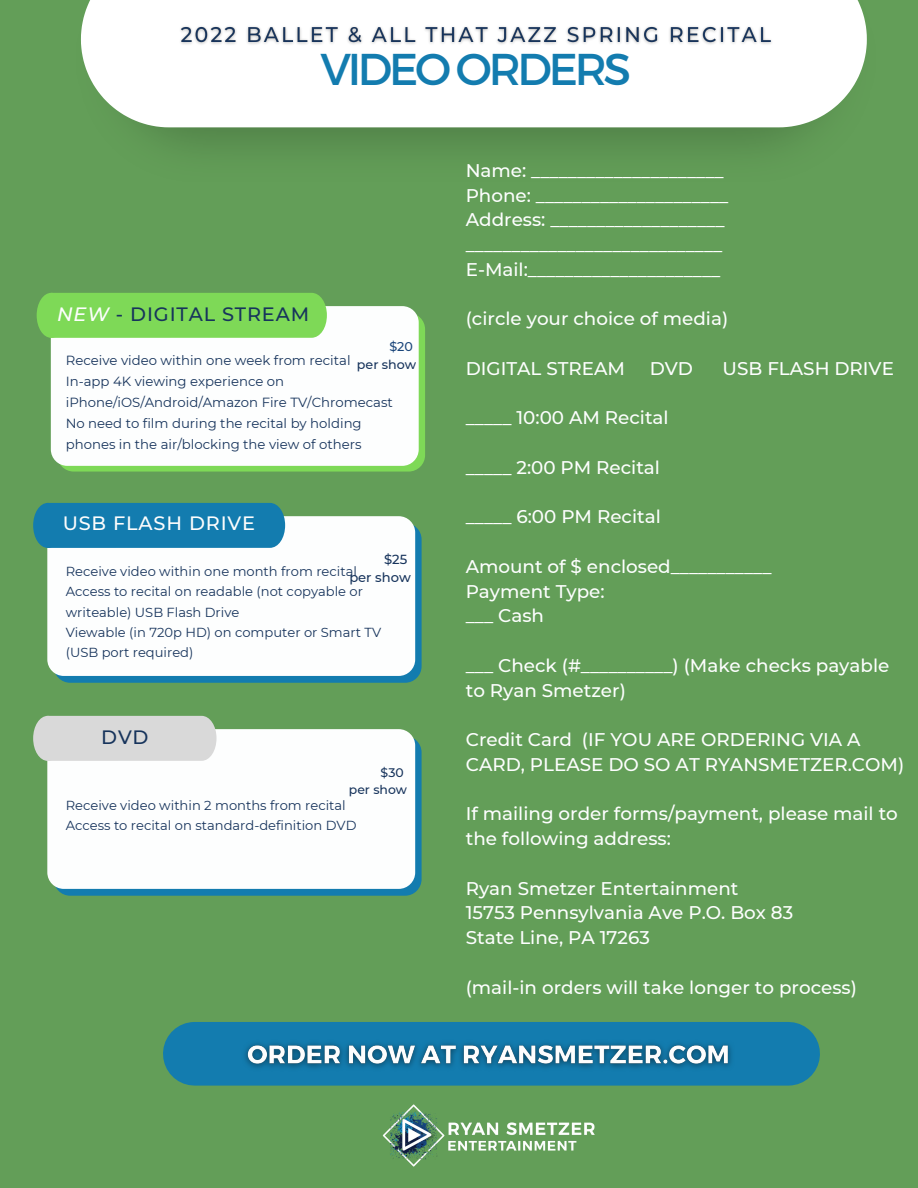
<style>
.page{position:relative;width:918px;height:1188px;background:#639e58}
.page>*{position:absolute;margin:0;border:0;box-sizing:border-box;transform-origin:0 0}
.t1{font:44.55px "Montserrat";letter-spacing:-.075em;color:#137caf}
.t2{font:500 19.35px "Montserrat";letter-spacing:.045em;color:#17345c}
.t3{font:500 19.35px "Montserrat";letter-spacing:.045em;color:#fdfdfd}
.t4{font:500 18.3px/24.8px "Montserrat";color:#fdfefe}
.t5{font:13.2px/21px "Montserrat";color:#17345c}
.t6{font:13.05px/20.2px "Montserrat";color:#17345c}
.t7{font:500 13.05px "Montserrat";color:#17345c}
.t8{font:500 12.6px "Montserrat";color:#17345c}
.t9{font:500 12.6px "Montserrat";color:#1b467b}
.t10{font:500 12.45px "Montserrat";color:#17345c}
.s1{font-style:italic;color:#fdfefe}
</style>
<div class="page">
<div style="left:57px;top:313px;width:368px;height:159px;background:#7ed957;border-radius:16px"></div>
<div style="left:51px;top:306px;width:368px;height:160px;background:#fdfefe;border-radius:16px"></div>
<div style="left:37px;top:293px;width:290px;height:45px;background:#7ed957"></div>
<div style="left:54px;top:523px;width:368px;height:160px;background:#137caf;border-radius:16px"></div>
<div style="left:47px;top:516px;width:368px;height:160px;background:#fdfefe;border-radius:16px"></div>
<div style="left:33px;top:503px;width:252px;height:45px;background:#137caf"></div>
<div style="left:54px;top:736px;width:368px;height:160px;background:#137caf;border-radius:16px"></div>
<div style="left:47px;top:729px;width:368px;height:160px;background:#fdfefe;border-radius:16px"></div>
<div style="left:33px;top:716px;width:184px;height:45px;background:#d9d9d9"></div>
<img style="left:382px;top:1104px;width:213px;height:63px">
<div style="left:194px;top:1022px;width:595px;height:63px;background:#137caf"></div>
<div style="left:145px;top:127px;width:662px;height:23px;background:#598e4f"></div>
<div style="left:81px;top:0;width:786px;height:127px;background:#fff"></div>
<img style="left:176px;top:16px;width:602px;height:37px">
<img style="left:244px;top:1043px;width:488px;height:25px">
<p class="t1" style="left:320px;top:40px;width:312px">VIDEO ORDERS</p>
<p class="t2" style="left:57px;top:303px;width:254px"><span class="s1">NEW</span> - DIGITAL STREAM</p>
<p class="t5" style="left:66px;top:350px;width:286px">Receive video within one week from recital</p>
<p class="t5" style="left:66px;top:371px;width:329px">In-app 4K viewing experience on iPhone/iOS/Android/Amazon Fire TV/Chromecast</p>
<p class="t5" style="left:66px;top:413px;width:297px">No need to film during the recital by holding phones in the air/blocking the view of others</p>
<p class="t9" style="left:389px;top:339px;width:25px">$20</p>
<p class="t8" style="left:357px;top:357px;width:61px">per show</p>
<p class="t3" style="left:63px;top:511px;width:194px">USB FLASH DRIVE</p>
<p class="t6" style="left:66px;top:561px;width:293px">Receive video within one month from recital</p>
<p class="t6" style="left:66px;top:582px;width:299px">Access to recital on readable (not copyable or writeable) USB Flash Drive</p>
<p class="t6" style="left:66px;top:622px;width:317px">Viewable (in 720p HD) on computer or Smart TV (USB port required)</p>
<p class="t7" style="left:384px;top:552px;width:25px">$25</p>
<p class="t7" style="left:349px;top:570px;width:63px">per show</p>
<p class="t2" style="left:101px;top:726px;width:49px">DVD</p>
<p class="t10" style="left:381px;top:765px;width:25px">$30</p>
<p class="t10" style="left:349px;top:782px;width:60px">per show</p>
<p class="t6" style="left:66px;top:795px;width:282px">Receive video within 2 months from recital</p>
<p class="t6" style="left:66px;top:815px;width:292px">Access to recital on standard-definition DVD</p>
<p class="t4" style="left:466px;top:158px;width:260px">Name: _____________________</p>
<p class="t4" style="left:466px;top:183px;width:264px">Phone: _____________________</p>
<p class="t4" style="left:466px;top:207px;width:260px">Address: ___________________</p>
<p class="t4" style="left:466px;top:232px;width:258px">____________________________</p>
<p class="t4" style="left:466px;top:257px;width:256px">E-Mail:_____________________</p>
<p class="t4" style="left:466px;top:306px;width:264px">(circle your choice of media)</p>
<p class="t4" style="left:466px;top:356px;width:161px">DIGITAL STREAM</p>
<p class="t4" style="left:650px;top:356px;width:45px">DVD</p>
<p class="t4" style="left:723px;top:356px;width:173px">USB FLASH DRIVE</p>
<p class="t4" style="left:466px;top:405px;width:204px">_____ 10:00 AM Recital</p>
<p class="t4" style="left:466px;top:455px;width:196px">_____ 2:00 PM Recital</p>
<p class="t4" style="left:466px;top:504px;width:197px">_____ 6:00 PM Recital</p>
<p class="t4" style="left:466px;top:554px;width:307px">Amount of $ enclosed___________</p>
<p class="t4" style="left:466px;top:579px;width:140px">Payment Type:</p>
<p class="t4" style="left:466px;top:603px;width:80px">___ Cash</p>
<p class="t4" style="left:466px;top:653px;width:425px">___ Check (#__________) (Make checks payable to Ryan Smetzer)</p>
<p class="t4" style="left:466px;top:727px;width:440px">Credit Card (IF YOU ARE ORDERING VIA A<br>CARD, PLEASE DO SO AT RYANSMETZER.COM)</p>
<p class="t4" style="left:466px;top:801px;width:434px">If mailing order forms/payment, please mail to the following address:</p>
<p class="t4" style="left:466px;top:876px;width:274px">Ryan Smetzer Entertainment</p>
<p class="t4" style="left:466px;top:900px;width:329px">15753 Pennsylvania Ave P.O. Box 83</p>
<p class="t4" style="left:466px;top:925px;width:186px">State Line, PA 17263</p>
<p class="t4" style="left:466px;top:975px;width:393px">(mail-in orders will take longer to process)</p>
</div>
